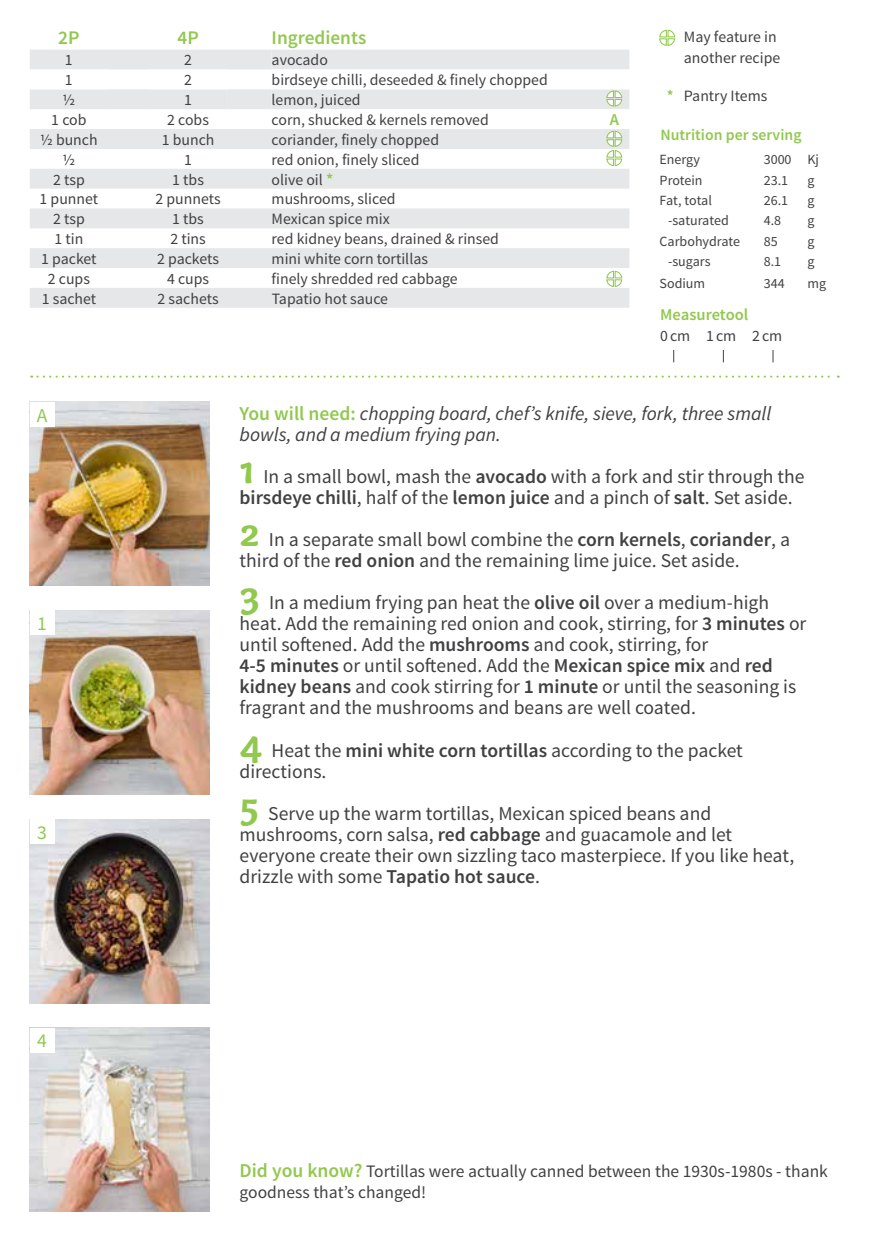
<style>
.page{position:relative;width:869px;height:1241px;background:#fff}
.page>*{position:absolute;margin:0;border:0;box-sizing:border-box;transform-origin:0 0}
.t1{font:19.6px/21px "Source Sans Pro";color:#414042}
.t2{font:italic 19.6px/21px "Source Sans Pro";color:#414042}
.t3{font:19.6px "Source Sans Pro";color:#91c84e}
.t4{font:600 19.25px "Source Sans Pro";color:#91c84e}
.t5{font:17.5px/21px "Source Sans Pro";color:#414042}
.t6{font:600 16.45px "Source Sans Pro";color:#91c84e}
.t7{font:15.75px/21px "Source Sans Pro";color:#414042}
.t8{font:600 15.75px "Source Sans Pro";color:#91c84e}
.t9{font:15.75px "Source Sans Pro";letter-spacing:.06em;color:#414042}
.t10{font:14px "Source Sans Pro";color:#414042}
.s1{font-weight:600;font-size:16.45px;color:#91c84e}
.s2{font-weight:600;color:#91c84e}
.s3{font-weight:600;font-style:normal;color:#91c84e}
.s4{font-family:"Capucine Basic";font-weight:700;font-size:41.12px;color:#91c84e}
.s5{font-weight:600}
.s6{font-weight:600;font-size:19.6px;color:#91c84e}
</style>
<div class="page">
<svg style="left:659px;top:29px;width:16px;height:17px"></svg>
<svg style="left:31px;top:375px;width:807px;height:2px"></svg>
<svg style="left:673px;top:350px;width:1px;height:12px"></svg>
<svg style="left:722px;top:350px;width:1px;height:12px"></svg>
<svg style="left:772px;top:350px;width:1px;height:12px"></svg>
<img style="left:30px;top:402px;width:180px;height:183px">
<img style="left:30px;top:610px;width:180px;height:184px">
<img style="left:30px;top:819px;width:180px;height:184px">
<img style="left:30px;top:1027px;width:180px;height:184px">
<div style="left:30px;top:402px;width:25px;height:25px;background:#fff"></div>
<div style="left:30px;top:610px;width:25px;height:25px;background:#fff"></div>
<div style="left:30px;top:819px;width:25px;height:25px;background:#fff"></div>
<div style="left:30px;top:1027px;width:25px;height:25px;background:#fff"></div>
<svg style="left:30px;top:169px;width:599px;height:139px;fill:#e6e7e8"></svg>
<svg style="left:30px;top:50px;width:599px;height:117px"></svg>
<svg style="left:605px;top:270px;width:17px;height:17px"></svg>
<p class="t4" style="left:58px;top:26px;width:23px">2P</p>
<p class="t4" style="left:177px;top:26px;width:23px">4P</p>
<p class="t4" style="left:271px;top:26px;width:96px">Ingredients</p>
<p class="t7" style="left:65px;top:50px;width:9px">1</p>
<p class="t7" style="left:184px;top:50px;width:9px">2</p>
<p class="t7" style="left:271px;top:50px;width:58px">avocado</p>
<p class="t7" style="left:65px;top:70px;width:9px">1</p>
<p class="t7" style="left:184px;top:70px;width:9px">2</p>
<p class="t7" style="left:271px;top:70px;width:277px">birdseye chilli, deseeded &amp; finely chopped</p>
<p class="t7" style="left:62px;top:90px;width:14px">½</p>
<p class="t7" style="left:184px;top:90px;width:9px">1</p>
<p class="t7" style="left:271px;top:90px;width:90px">lemon, juiced</p>
<p class="t7" style="left:51px;top:110px;width:37px">1 cob</p>
<p class="t7" style="left:167px;top:110px;width:43px">2 cobs</p>
<p class="t7" style="left:271px;top:110px;width:219px">corn, shucked &amp; kernels removed</p>
<p class="t6" style="left:609px;top:109px;width:11px">A</p>
<p class="t7" style="left:40px;top:129px;width:59px">½ bunch</p>
<p class="t7" style="left:162px;top:129px;width:54px">1 bunch</p>
<p class="t7" style="left:271px;top:129px;width:169px">coriander, finely chopped</p>
<p class="t7" style="left:62px;top:149px;width:14px">½</p>
<p class="t7" style="left:184px;top:149px;width:9px">1</p>
<p class="t7" style="left:271px;top:149px;width:149px">red onion, finely sliced</p>
<p class="t7" style="left:53px;top:169px;width:33px">2 tsp</p>
<p class="t7" style="left:172px;top:169px;width:33px">1 tbs</p>
<p class="t7" style="left:271px;top:169px;width:63px">olive oil <span class="s1">*</span></p>
<p class="t7" style="left:40px;top:189px;width:60px">1 punnet</p>
<p class="t7" style="left:155px;top:189px;width:67px">2 punnets</p>
<p class="t7" style="left:271px;top:189px;width:125px">mushrooms, sliced</p>
<p class="t7" style="left:53px;top:209px;width:33px">2 tsp</p>
<p class="t7" style="left:172px;top:209px;width:33px">1 tbs</p>
<p class="t7" style="left:271px;top:209px;width:119px">Mexican spice mix</p>
<p class="t7" style="left:54px;top:229px;width:30px">1 tin</p>
<p class="t7" style="left:170px;top:229px;width:37px">2 tins</p>
<p class="t7" style="left:271px;top:229px;width:229px">red kidney beans, drained &amp; rinsed</p>
<p class="t7" style="left:41px;top:248px;width:57px">1 packet</p>
<p class="t7" style="left:157px;top:248px;width:63px">2 packets</p>
<p class="t7" style="left:271px;top:248px;width:158px">mini white corn tortillas</p>
<p class="t7" style="left:48px;top:268px;width:44px">2 cups</p>
<p class="t7" style="left:167px;top:268px;width:44px">4 cups</p>
<p class="t7" style="left:271px;top:268px;width:187px">finely shredded red cabbage</p>
<p class="t7" style="left:42px;top:288px;width:56px">1 sachet</p>
<p class="t7" style="left:157px;top:288px;width:62px">2 sachets</p>
<p class="t7" style="left:271px;top:288px;width:118px">Tapatio hot sauce</p>
<p class="t7" style="left:683px;top:26px;width:98px">May feature in another recipe</p>
<p class="t7" style="left:666px;top:86px;width:102px"><span class="s2">*</span> Pantry Items</p>
<p class="t8" style="left:660px;top:124px;width:143px">Nutrition per serving</p>
<p class="t10" style="left:659px;top:151px;width:42px">Energy</p>
<p class="t10" style="left:763px;top:151px;width:57px">3000 Kj</p>
<p class="t10" style="left:659px;top:171px;width:45px">Protein</p>
<p class="t10" style="left:763px;top:171px;width:26px">23.1</p>
<p class="t10" style="left:807px;top:171px;width:9px">g</p>
<p class="t10" style="left:659px;top:192px;width:54px">Fat, total</p>
<p class="t10" style="left:763px;top:192px;width:26px">26.1</p>
<p class="t10" style="left:807px;top:192px;width:9px">g</p>
<p class="t10" style="left:667px;top:212px;width:62px">-saturated</p>
<p class="t10" style="left:763px;top:212px;width:19px">4.8</p>
<p class="t10" style="left:807px;top:212px;width:9px">g</p>
<p class="t10" style="left:659px;top:232px;width:82px">Carbohydrate</p>
<p class="t10" style="left:763px;top:232px;width:15px">85</p>
<p class="t10" style="left:807px;top:232px;width:9px">g</p>
<p class="t10" style="left:667px;top:253px;width:44px">-sugars</p>
<p class="t10" style="left:763px;top:253px;width:19px">8.1</p>
<p class="t10" style="left:807px;top:253px;width:9px">g</p>
<p class="t10" style="left:659px;top:275px;width:47px">Sodium</p>
<p class="t10" style="left:763px;top:275px;width:22px">344</p>
<p class="t10" style="left:807px;top:275px;width:20px">mg</p>
<p class="t6" style="left:660px;top:304px;width:89px">Measuretool</p>
<p class="t9" style="left:660px;top:326px;width:123px">0cm 1cm 2cm</p>
<p class="t3" style="left:37px;top:403px;width:12px">A</p>
<p class="t3" style="left:37px;top:611px;width:11px">1</p>
<p class="t3" style="left:37px;top:820px;width:11px">3</p>
<p class="t3" style="left:37px;top:1028px;width:11px">4</p>
<p class="t2" style="left:239px;top:403px;width:533px"><span class="s3">You will need:</span> chopping board, chef’s knife, sieve, fork, three small bowls, and a medium frying pan.</p>
<p class="t1" style="left:239px;top:466px;width:566px"><span class="s4">1</span> In a small bowl, mash the <span class="s5">avocado</span> with a fork and stir through the <span class="s5">birsdeye chilli</span>, half of the <span class="s5">lemon juice</span> and a pinch of <span class="s5">salt</span>. Set aside.</p>
<p class="t1" style="left:239px;top:529px;width:551px"><span class="s4">2</span> In a separate small bowl combine the <span class="s5">corn kernels</span>, <span class="s5">coriander</span>, a third of the <span class="s5">red onion</span> and the remaining lime juice. Set aside.</p>
<p class="t1" style="left:239px;top:592px;width:568px"><span class="s4">3</span> In a medium frying pan heat the <span class="s5">olive oil</span> over a medium-high heat. Add the remaining red onion and cook, stirring, for <span class="s5">3 minutes</span> or until softened. Add the <span class="s5">mushrooms</span> and cook, stirring, for<br><span class="s5">4-5 minutes</span> or until softened. Add the <span class="s5">Mexican spice mix</span> and <span class="s5">red kidney beans</span> and cook stirring for <span class="s5">1 minute</span> or until the seasoning is fragrant and the mushrooms and beans are well coated.</p>
<p class="t1" style="left:239px;top:739px;width:504px"><span class="s4">4</span> Heat the <span class="s5">mini white corn tortillas</span> according to the packet directions.</p>
<p class="t1" style="left:239px;top:802px;width:556px"><span class="s4">5</span> Serve up the warm tortillas, Mexican spiced beans and mushrooms, corn salsa, <span class="s5">red cabbage</span> and guacamole and let everyone create their own sizzling taco masterpiece. If you like heat, drizzle with some <span class="s5">Tapatio hot sauce</span>.</p>
<p class="t5" style="left:239px;top:1160px;width:589px"><span class="s6">Did you know?</span> Tortillas were actually canned between the 1930s-1980s - thank goodness that’s changed!</p>
</div>
